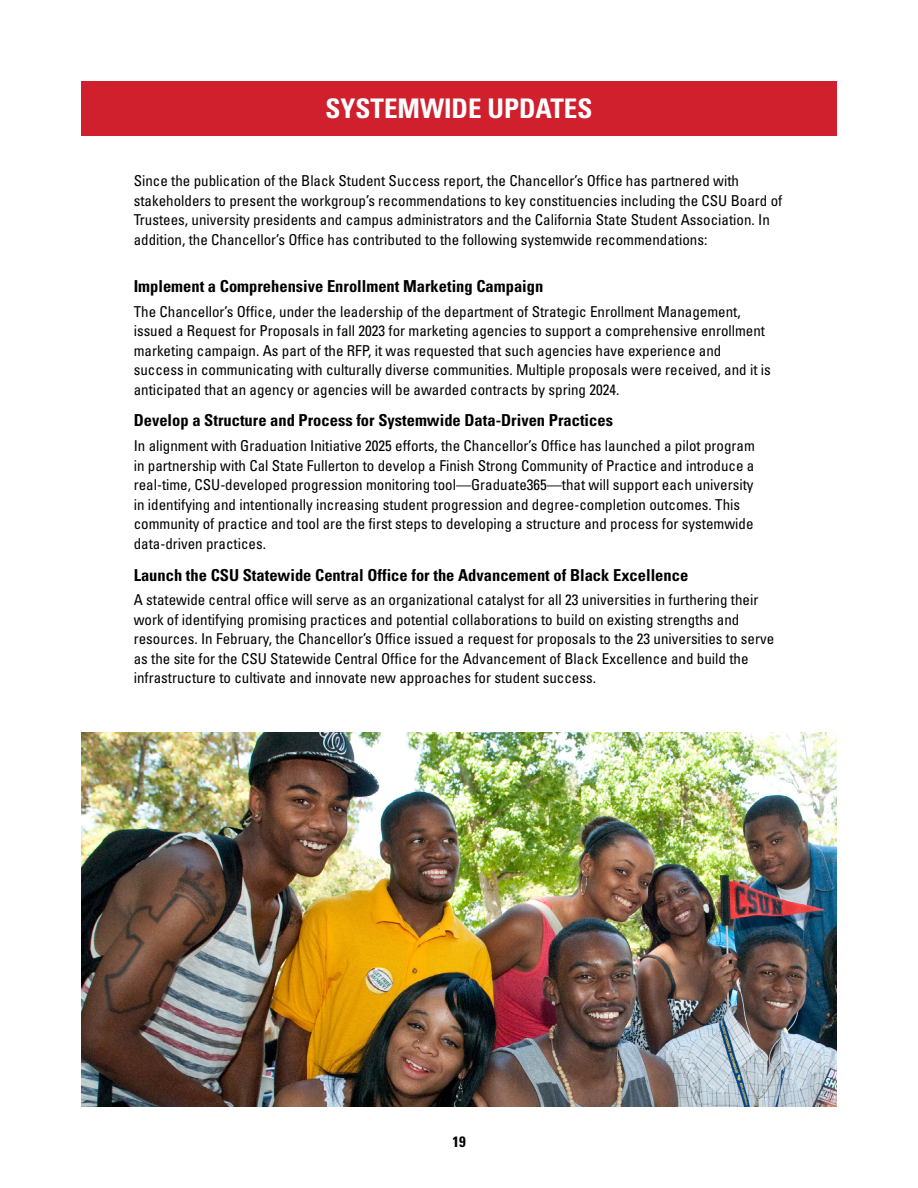
<style>
.page{position:relative;width:918px;height:1188px;background:#fff}
.page>*{position:absolute;margin:0;border:0;box-sizing:border-box;transform-origin:0 0}
.t1{font:700 condensed 27px "Univers LT Std";color:#fff}
.t2{font:700 condensed 16.5px "Univers LT Std";color:#000}
.t3{font:condensed 15px/19.5px "Univers LT Std";color:#000}
.t4{font:700 condensed 15px "Univers LT Std";color:#000}
</style>
<div class="page">
<div style="left:81px;top:81px;width:756px;height:55px;background:#d0202e"></div>
<img style="left:81px;top:732px;width:756px;height:375px">
<h1 class="t1" style="left:326px;top:92px;width:268px">SYSTEMWI E UPDATES</h1>
<h1 class="t1" style="left:406px;top:92px;width:107px">HEADING</h1>
<p class="t3" style="left:134px;top:171px;width:650px">Since the publication of the Black Student Success report, the Chancellor’s Office has partnered with stakeholders to present the workgroup’s recommendations to key constituencies including the CSU Board of Trustees, university presidents and campus administrators and the California State Student Association. In addition, the Chancellor’s Office has contributed to the following systemwide recommendations:</p>
<p class="t2" style="left:134px;top:276px;width:411px">Implement a Comprehensive Enrollment Marketing Campaign</p>
<p class="t3" style="left:134px;top:301px;width:639px">The Chancellor’s Office, under the leadership of the department of Strategic Enrollment Management, issued a Request for Proposals in fall 2023 for marketing agencies to support a comprehensive enrollment marketing campaign. As part of the RFP, it was requested that such agencies have experience and success in communicating with culturally diverse communities. Multiple proposals were received, and it is anticipated that an agency or agencies will be awarded contracts by spring 2024.</p>
<p class="t2" style="left:134px;top:410px;width:481px">Develop a Structure and Process for Systemwide Data-Driven Practices</p>
<p class="t3" style="left:134px;top:436px;width:623px">In alignment with Graduation Initiative 2025 efforts, the Chancellor’s Office has launched a pilot program in partnership with Cal State Fullerton to develop a Finish Strong Community of Practice and introduce a real-time, CSU-developed progression monitoring tool—Graduate365—that will support each university in identifying and intentionally increasing student progression and degree-completion outcomes. This community of practice and tool are the first steps to developing a structure and process for systemwide data-driven practices.</p>
<p class="t2" style="left:134px;top:565px;width:556px">Launch the CSU Statewide Central Office for the Advancement of Black Excellence</p>
<p class="t3" style="left:134px;top:590px;width:642px">A statewide central office will serve as an organizational catalyst for all 23 universities in furthering their work of identifying promising practices and potential collaborations to build on existing strengths and resources. In February, the Chancellor’s Office issued a request for proposals to the 23 universities to serve as the site for the CSU Statewide Central Office for the Advancement of Black Excellence and build the infrastructure to cultivate and innovate new approaches for student success.</p>
<p class="t4" style="left:452px;top:1133px;width:15px">19</p>
</div>
